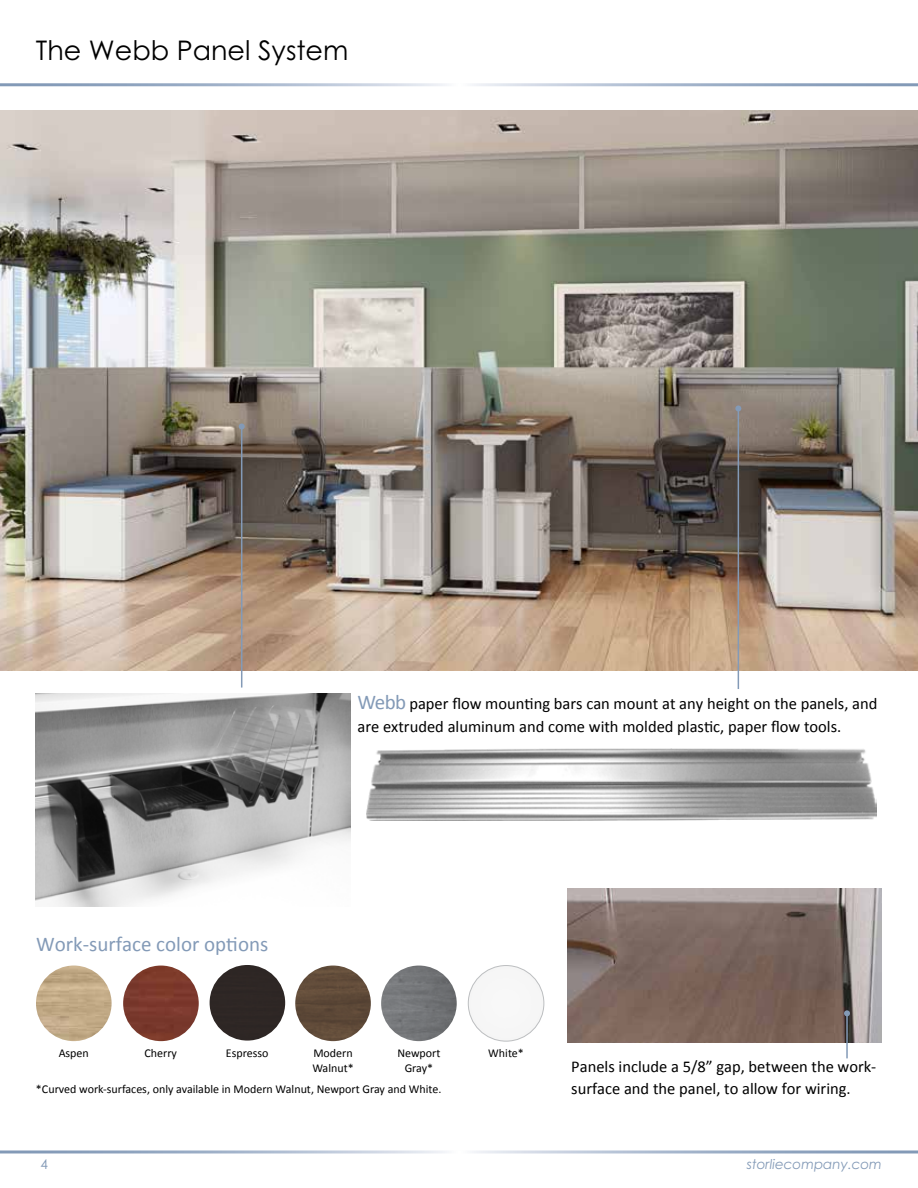
<style>
.page{position:relative;width:918px;height:1188px;background:#fff}
.page>*{position:absolute;margin:0;border:0;box-sizing:border-box;transform-origin:0 0}
.t1{font:27px "Century Gothic Pro";color:#000}
.t2{font:21px "Calibri";color:#839ab7}
.t3{font:16.5px/22.5px "Calibri";color:#000}
.t4{font:italic 13.5px "Century Gothic Pro";color:#839ab7}
.t5{font:13.5px "Century Gothic Pro";color:#839ab7}
.t6{font:12px/14.4px "Calibri";color:#000}
.s1{font-size:21px;color:#839ab7}
</style>
<div class="page">
<img style="left:366px;top:749px;width:510px;height:71px">
<div style="left:123px;top:966px;width:76px;height:75px;background:#7b392c;border-radius:38px"></div>
<div style="left:210px;top:965px;width:75px;height:76px;background:#2e2725;border-radius:38px"></div>
<img style="left:295px;top:966px;width:76px;height:75px;border-radius:38px">
<img style="left:381px;top:966px;width:76px;height:75px;border-radius:38px">
<img style="left:36px;top:966px;width:76px;height:75px;border-radius:38px">
<div style="left:468px;top:966px;width:76px;height:75px;background:#f6f6f6;border-radius:38px"></div>
<div style="left:468px;top:965px;width:76px;height:77px;border:1px solid #bcbec0;border-radius:50%"></div>
<img style="left:0;top:110px;width:918px;height:560px">
<img style="left:36px;top:693px;width:314px;height:213px">
<hr style="left:241px;top:426px;width:1px;height:262px;background:#839ab7">
<svg style="left:239px;top:423px;width:6px;height:6px"></svg>
<hr style="left:738px;top:408px;width:1px;height:281px;background:#839ab7">
<svg style="left:735px;top:405px;width:6px;height:6px"></svg>
<img style="left:567px;top:888px;width:315px;height:154px">
<hr style="left:846px;top:1013px;width:2px;height:45px;background:#839ab7">
<svg style="left:844px;top:1010px;width:6px;height:6px"></svg>
<h1 class="t1" style="left:36px;top:34px;width:314px">The Webb Panel System</h1>
<p class="t2" style="left:36px;top:929px;width:234px">Work-surface color options</p>
<p class="t3" style="left:357px;top:692px;width:521px"><span class="s1">Webb</span> paper flow mounting bars can mount at any height on the panels, and are extruded aluminum and come with molded plastic, paper flow tools.</p>
<p class="t6" style="left:59px;top:1046px;width:32px">Aspen</p>
<p class="t6" style="left:145px;top:1046px;width:34px">Cherry</p>
<p class="t6" style="left:226px;top:1046px;width:44px">Espresso</p>
<p class="t6" style="left:312px;top:1046px;width:43px">Modern<br>Walnut*</p>
<p class="t6" style="left:397px;top:1046px;width:45px;text-align:center">Newport<br>Gray*</p>
<p class="t6" style="left:36px;top:1081px;width:407px">*Curved work-surfaces, only available in Modern Walnut, Newport Gray and White.</p>
<p class="t6" style="left:488px;top:1046px;width:37px">White*</p>
<p class="t3" style="left:571px;top:1055px;width:307px">Panels include a 5/8” gap, between the work&shy;surface and the panel, to allow for wiring.</p>
<p class="t5" style="left:40px;top:1156px;width:9px">4</p>
<p class="t4" style="left:747px;top:1156px;width:137px">storliecompany.com</p>
</div>
